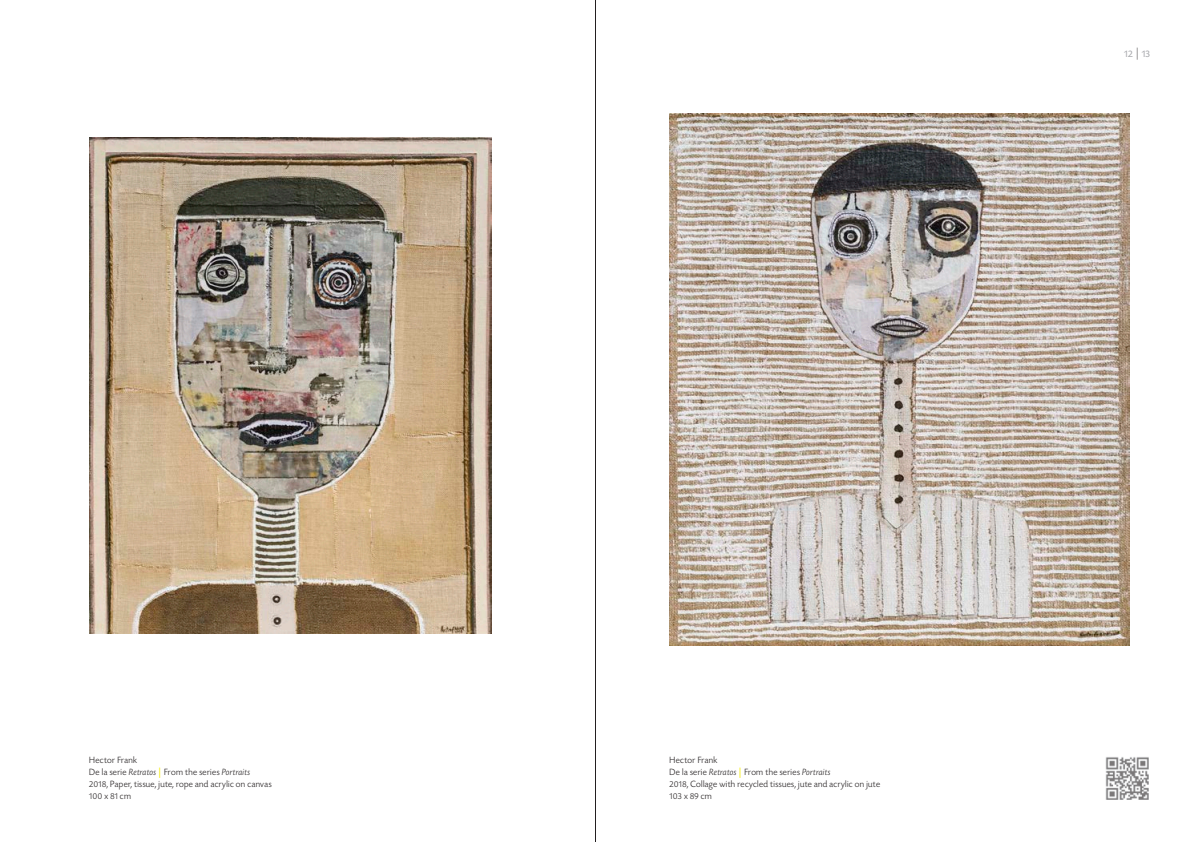
<style>
.page{position:relative;width:1191px;height:842px;background:#fff}
.page>*{position:absolute;margin:0;border:0;box-sizing:border-box;transform-origin:0 0}
.t1{font:10px "Today SHOP";color:#a8a9ad}
.pies_de_obras{font:300 9.5px "Today SHOP";letter-spacing:.035em;color:#231f20}
.pies_de_obras-2{font:300 9px "Today SHOP";letter-spacing:.06em;color:#231f20}
.s1{font-style:italic}
.s2{font-family:"Lato";font-weight:400;font-size:11px;color:#f4eb0a}
.s3{font-size:9px}
.s4{font-size:9.5px}
.s5{font-family:"Zona Pro";font-weight:100;font-size:13px;color:#231f20}
</style>
<div class="page">
<img style="left:1106px;top:757px;width:42px;height:42px">
<img style="left:669px;top:113px;width:460px;height:532px">
<img style="left:89px;top:137px;width:402px;height:496px">
<hr style="left:595px;top:0;width:1px;height:842px;background:#231f20">
<p class="pies_de_obras" style="left:89px;top:755px;width:49px">Hector Frank</p>
<p class="pies_de_obras" style="left:89px;top:767px;width:162px">De la serie <span class="s1">Retratos</span> <span class="s2">|</span> From the series <span class="s1">Portraits</span></p>
<p class="pies_de_obras" style="left:89px;top:779px;width:184px"><span class="s3">2018</span>, Paper, tissue, jute, rope and acrylic on canvas</p>
<p class="pies_de_obras-2" style="left:89px;top:792px;width:43px">100 <span class="s4">x</span> 81 <span class="s4">cm</span></p>
<p class="t1" style="left:1124px;top:49px;width:27px">12 <span class="s5">|</span> 13</p>
<p class="pies_de_obras" style="left:669px;top:755px;width:49px">Hector Frank</p>
<p class="pies_de_obras" style="left:669px;top:767px;width:162px">De la serie <span class="s1">Retratos</span> <span class="s2">|</span> From the series <span class="s1">Portraits</span></p>
<p class="pies_de_obras" style="left:669px;top:779px;width:212px"><span class="s3">2018</span>, Collage with recycled tissues, jute and acrylic on jute</p>
<p class="pies_de_obras-2" style="left:669px;top:792px;width:44px">103 <span class="s4">x</span> 89 <span class="s4">cm</span></p>
</div>
